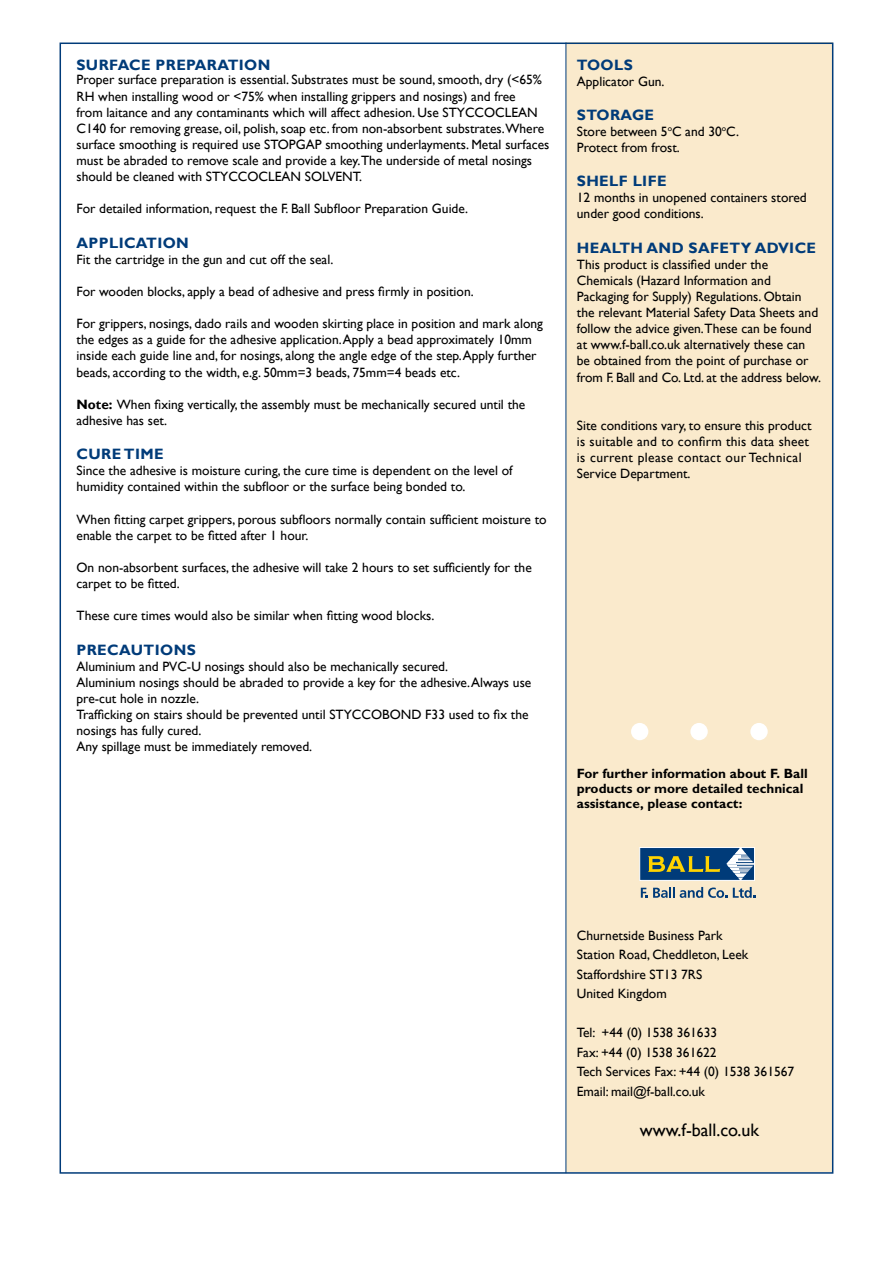
<style>
.page{position:relative;width:893px;height:1263px;background:#fff}
.page>*{position:absolute;margin:0;border:0;box-sizing:border-box;transform-origin:0 0}
.t1{font:18px "Gill Sans";color:#000}
.t2{font:700 15px "Gill Sans";letter-spacing:.025em;color:#003b79}
.t3{font:13.5px/16px "Gill Sans";color:#000}
.t4{font:13.5px/16px "Gill Sans";letter-spacing:.02em;color:#000}
.t5{font:700 13.5px/15px "Gill Sans MT Std";color:#000}
.s1{font-weight:700}
</style>
<div class="page">
<div style="left:566px;top:43px;width:267px;height:1129px;background:#faeacc"></div>
<hr style="left:566px;top:43px;width:1px;height:1130px;background:#003b79">
<div style="left:690px;top:723px;width:18px;height:17px;background:#fff;border-radius:50%"></div>
<div style="left:631px;top:723px;width:17px;height:17px;background:#fff;border-radius:50%"></div>
<div style="left:750px;top:723px;width:18px;height:17px;background:#fff;border-radius:50%"></div>
<svg style="left:641px;top:887px;width:86px;height:11px"></svg>
<svg style="left:733px;top:887px;width:22px;height:11px"></svg>
<div style="left:639px;top:847px;width:116px;height:34px;background:#003b79;border:1px solid #fff"></div>
<svg style="left:648px;top:856px;width:72px;height:16px"></svg>
<svg style="left:726px;top:847px;width:29px;height:33px"></svg>
<p class="t2" style="left:77px;top:55px;width:130px">SURFAC E PREPARATION</p>
<p class="t3" style="left:77px;top:72px;width:474px">Proper surface preparation is essential. Substrates must be sound, smooth, dry (&lt;65% RH when installing wood or &lt;75% when installing grippers and nosings) and free<br>from laitance and any contaminants which will affect adhesion. Use STYCCOCLEAN C140 for removing grease, oil, polish, soap etc. from non-absorbent substrates.Where surface smoothing is required use STOPGAP smoothing underlayments. Metal surfaces must be abraded to remove scale and provide a key.The underside of metal nosings should be cleaned with STYCCOCLEAN SOLVENT.</p>
<p class="t3" style="left:77px;top:201px;width:393px">For detailed information, request the F. Ball Subfloor Preparation Guide.</p>
<p class="t2" style="left:77px;top:233px;width:53px">APPLICATION</p>
<p class="t3" style="left:77px;top:251px;width:258px">Fit the cartridge in the gun and cut off the seal.</p>
<p class="t3" style="left:77px;top:284px;width:399px">For wooden blocks, apply a bead of adhesive and press firmly in position.</p>
<p class="t3" style="left:77px;top:316px;width:468px">For grippers, nosings, dado rails and wooden skirting place in position and mark along the edges as a guide for the adhesive application. Apply a bead approximately 10mm inside each guide line and, for nosings, along the angle edge of the step. Apply further beads, according to the width, e.g. 50mm=3 beads, 75mm=4 beads etc.</p>
<p class="t3" style="left:77px;top:396px;width:450px"><span class="s1">Note:</span> When fixing vertically, the assembly must be mechanically secured until the adhesive has set.</p>
<p class="t2" style="left:77px;top:445px;width:13px">CUR</p>
<p class="t2" style="left:112px;top:445px;width:53px">E TIME</p>
<p class="t3" style="left:77px;top:463px;width:437px">Since the adhesive is moisture curing, the cure time is dependent on the level of humidity contained within the subfloor or the surface being bonded to.</p>
<p class="t3" style="left:77px;top:511px;width:472px">When fitting carpet grippers, porous subfloors normally contain sufficient moisture to enable the carpet to be fitted after 1 hour.</p>
<p class="t3" style="left:77px;top:560px;width:457px">On non-absorbent surfaces, the adhesive will take 2 hours to set sufficiently for the carpet to be fitted.</p>
<p class="t3" style="left:77px;top:608px;width:359px">These cure times would also be similar when fitting wood blocks.</p>
<p class="t2" style="left:77px;top:640px;width:43px">PRECAUTION</p>
<p class="t2" style="left:187px;top:640px;width:11px">S</p>
<p class="t3" style="left:77px;top:658px;width:456px">Aluminium and PVC-U nosings should also be mechanically secured.<br>Aluminium nosings should be abraded to provide a key for the adhesive. Always use pre-cut hole in nozzle.<br>Trafficking on stairs should be prevented until STYCCOBOND F33 used to fix the nosings has fully cured.<br>Any spillage must be immediately removed.</p>
<p class="t2" style="left:577px;top:55px;width:13px">TOO</p>
<p class="t2" style="left:614px;top:55px;width:20px">LS</p>
<p class="t3" style="left:577px;top:73px;width:89px">Applicator Gun.</p>
<p class="t2" style="left:577px;top:106px;width:22px">STORAG</p>
<p class="t2" style="left:645px;top:106px;width:11px">E</p>
<p class="t3" style="left:577px;top:124px;width:164px">Store between 5<sup>o</sup>C and 30<sup>o</sup>C.<br>Protect from frost.</p>
<p class="t2" style="left:577px;top:172px;width:91px">SHELF LIFE</p>
<p class="t3" style="left:577px;top:190px;width:231px">12 months in unopened containers stored under good conditions.</p>
<p class="t2" style="left:577px;top:238px;width:83px">HEALTH AND</p>
<p class="t2" style="left:689px;top:238px;width:78px">SAFETY ADVIC</p>
<p class="t2" style="left:807px;top:238px;width:11px">E</p>
<p class="t3" style="left:577px;top:256px;width:246px">This product is classified under the Chemicals (Hazard Information and Packaging for Supply) Regulations. Obtain the relevant Material Safety Data Sheets and follow the advice given.These can be found at www.f-ball.co.uk alternatively these can be obtained from the point of purchase or from F. Ball and Co. Ltd. at the address below.</p>
<p class="t4" style="left:577px;top:418px;width:236px">Site conditions vary, to ensure this product is suitable and to confirm this data sheet is current please contact our Technical Service Department.</p>
<p class="t5" style="left:577px;top:765px;width:232px">For further information about F. Ball products or more detailed technical assistance, please contact:</p>
<p class="t3" style="left:577px;top:926px;width:173px;line-height:19.5px">Churnetside Business Park<br>Station Road, Cheddleton, Leek<br>Staffordshire ST13 7RS<br>United Kingdom</p>
<p class="t3" style="left:577px;top:1023px;width:219px;line-height:19.5px">Tel: +44 (0) 1538 361633<br>Fax: +44 (0) 1538 361622<br>Tech Services Fax: +44 (0) 1538 361567<br>Email: mail@f-ball.co.uk</p>
<h1 class="t1" style="left:640px;top:1119px;width:121px">www.f-ball.co.uk</h1>
</div>
